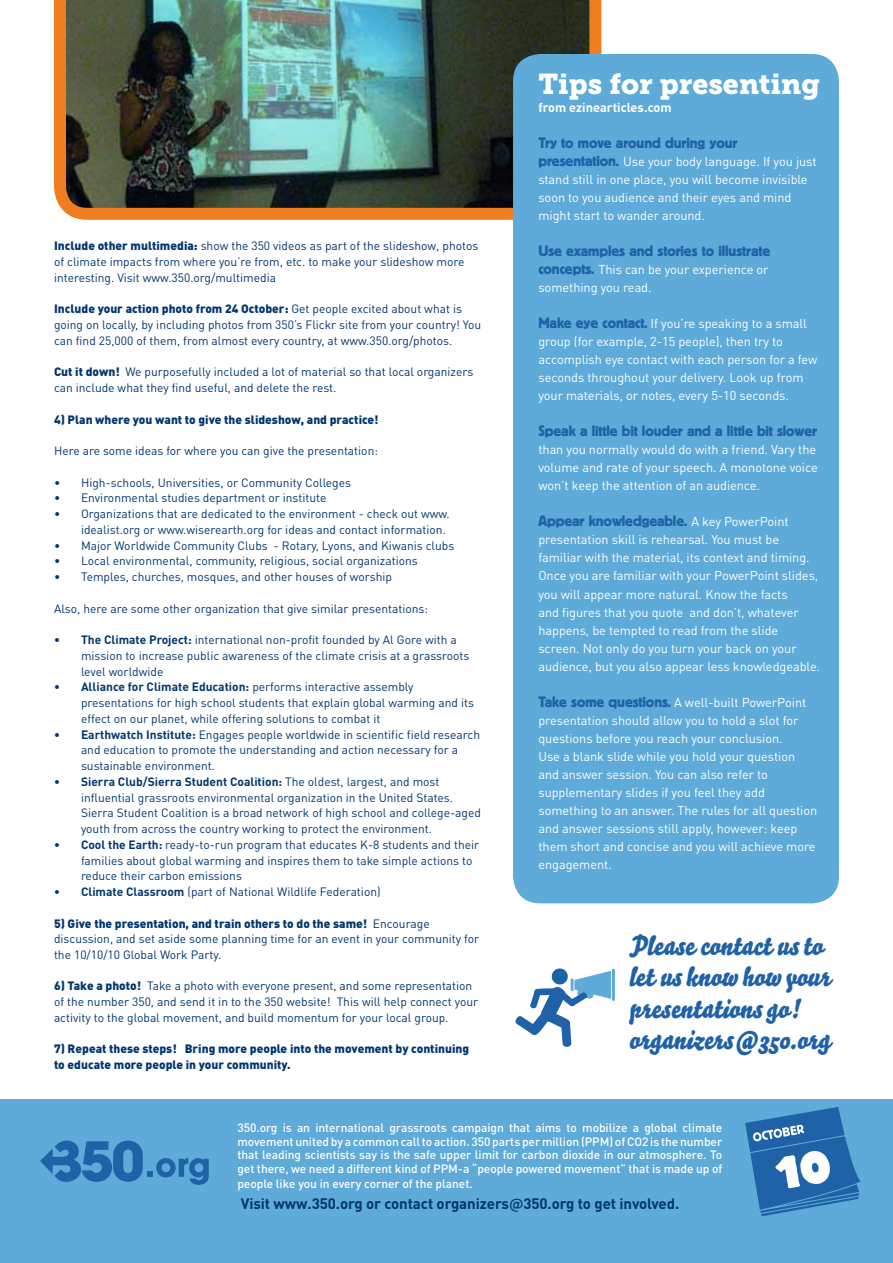
<style>
.page{position:relative;width:893px;height:1263px;background:#fff}
.page>*{position:absolute;margin:0;border:0;box-sizing:border-box;transform-origin:0 0}
.t1{font:28.5px "Museo Slab 900";color:#fff}
.t2{font:27px/31.5px "Bello Script";letter-spacing:-.005em;color:#1f62a7}
.t3{font:15px "Block BE";letter-spacing:-.005em;color:#1f62a7}
.t4{font:700 15px "DIN";letter-spacing:-.005em;color:#003670}
.t5{font:12.75px/18px "DIN";letter-spacing:-.005em;color:#fff}
.t6{font:700 12.75px "DIN";color:#fff}
.t7{font:12px/15.8px "DIN";color:#003670}
.t8{font:500 12px/13.5px "DIN";letter-spacing:-.005em;color:#fff;text-align:justify}
.t9{font:900 12px/15.8px "DIN";color:#003670}
.s1{font-weight:900}
.s2{font-weight:700}
.s3{font-family:"Block BE";font-size:15px;color:#1f62a7}
.s4{font-family:"DIN";font-size:12.75px;color:#fff}
.s5{font-weight:500}
</style>
<div class="page">
<img style="left:54px;top:0;width:548px;height:220px">
<div style="left:0;top:1099px;width:893px;height:164px;background:#5eaad9"></div>
<div style="left:513px;top:54px;width:326px;height:849px;background:#5eaad9;border-radius:27px"></div>
<hr style="left:612px;top:968px;width:3px;height:33px;background:#5eaad9">
<svg style="left:515px;top:968px;width:96px;height:79px"></svg>
<svg style="left:40px;top:1140px;width:169px;height:45px"></svg>
<svg style="left:745px;top:1107px;width:116px;height:109px"></svg>
<p class="t7" style="left:54px;top:238px;width:426px"><span class="s1">Include other multimedia:</span> show the 350 videos as part of the slideshow, photos of climate impacts from where you’re from, etc. to make your slideshow more interesting. Visit www.350.org/multimedia</p>
<p class="t7" style="left:54px;top:301px;width:429px"><span class="s1">Include your action photo from 24 October:</span> Get people excited about what is going on locally, by including photos from 350’s Flickr site from your country! You can find 25,000 of them, from almost every country, at www.350.org/photos.</p>
<p class="t7" style="left:54px;top:364px;width:421px"><span class="s1">Cut it down!</span> We purposefully included a lot of material so that local organizers can include what they find useful, and delete the rest.</p>
<p class="t9" style="left:54px;top:411px;width:326px">4) Plan where you want to give the slideshow, and practice!</p>
<p class="t7" style="left:54px;top:443px;width:325px">Here are some ideas for where you can give the presentation:</p>
<p class="t7" style="left:54px;top:474px;width:299px">• High-schools, Universities, or Community Colleges</p>
<p class="t7" style="left:54px;top:490px;width:274px">• Environmental studies department or institute</p>
<p class="t7" style="left:81px;top:506px;width:370px;text-indent:-27px">• Organizations that are dedicated to the environment - check out www. idealist.org or www.wiserearth.org for ideas and contact information.</p>
<p class="t7" style="left:54px;top:537px;width:402px">• Major Worldwide Community Clubs - Rotary, Lyons, and Kiwanis clubs</p>
<p class="t7" style="left:54px;top:553px;width:365px">• Local environmental, community, religious, social organizations</p>
<p class="t7" style="left:54px;top:569px;width:340px">• Temples, churches, mosques, and other houses of worship</p>
<p class="t7" style="left:54px;top:600px;width:376px">Also, here are some other organization that give similar presentations:</p>
<p class="t7" style="left:81px;top:632px;width:390px;text-indent:-27px"><span class="s2">• The Climate Project:</span> international non-profit founded by Al Gore with a mission to increase public awareness of the climate crisis at a grassroots level worldwide</p>
<p class="t7" style="left:81px;top:679px;width:394px;text-indent:-27px"><span class="s2">• Alliance for Climate Education:</span> performs interactive assembly presentations for high school students that explain global warming and its effect on our planet, while offering solutions to combat it</p>
<p class="t7" style="left:81px;top:726px;width:401px;text-indent:-27px"><span class="s2">• Earthwatch Institute:</span> Engages people worldwide in scientific field research and education to promote the understanding and action necessary for a sustainable environment.</p>
<p class="t7" style="left:81px;top:773px;width:401px;text-indent:-27px"><span class="s2">• Sierra Club/Sierra Student Coalition:</span> The oldest, largest, and most influential grassroots environmental organization in the United States.<br>Sierra Student Coalition is a broad network of high school and college-aged youth from across the country working to protect the environment.</p>
<p class="t7" style="left:81px;top:836px;width:400px;text-indent:-27px"><span class="s2">• Cool the Earth:</span> ready-to-run program that educates K-8 students and their families about global warming and inspires them to take simple actions to reduce their carbon emissions</p>
<p class="t7" style="left:54px;top:883px;width:328px"><span class="s2">• Climate Classroom</span> (part of National Wildlife Federation)</p>
<p class="t7" style="left:54px;top:915px;width:427px"><span class="s1">5) Give the presentation, and train others to do the same!</span> Encourage discussion, and set aside some planning time for an event in your community for the 10/10/10 Global Work Party.</p>
<p class="t7" style="left:54px;top:978px;width:426px"><span class="s1">6) Take a photo!</span> Take a photo with everyone present, and some representation of the number 350, and send it in to the 350 website! This will help connect your activity to the global movement, and build momentum for your local group.</p>
<p class="t9" style="left:54px;top:1041px;width:417px">7) Repeat these steps! Bring more people into the movement by continuing to educate more people in your community.</p>
<h1 class="t1" style="left:538px;top:68px;width:283px">Tips for presenting</h1>
<p class="t6" style="left:538px;top:99px;width:135px">from ezinearticles.com</p>
<p class="t3" style="left:538px;top:135px;width:201px">Try to move around during your</p>
<p class="t5" style="left:538px;top:153px;width:280px"><span class="s3">presentation.</span> Use your body language. If you just stand still in one place, you will become invisible soon to you audience and their eyes and mind might start to wander around.</p>
<p class="t3" style="left:538px;top:243px;width:233px">Use examples and stories to illustrate</p>
<p class="t5" style="left:538px;top:261px;width:232px"><span class="s3">concepts.</span> This can be your experience or something you read.</p>
<p class="t5" style="left:538px;top:315px;width:281px"><span class="s3">Make eye contact.</span> If you’re speaking to a small group (for example, 2-15 people), then try to accomplish eye contact with each person for a few seconds throughout your delivery. Look up from your materials, or notes, every 5-10 seconds.</p>
<p class="t3" style="left:538px;top:423px;width:280px">Speak a little bit louder and a little bit slower</p>
<p class="t5" style="left:538px;top:441px;width:281px">than you normally would do with a friend. Vary the volume and rate of your speech. A monotone voice won’t keep the attention of an audience.</p>
<p class="t3" style="left:538px;top:513px;width:252px">Appear knowledgeable. <span class="s4">A key PowerPoint</span></p>
<p class="t5" style="left:538px;top:531px;width:283px">presentation skill is rehearsal. You must be familiar with the material, its context and timing.<br>Once you are familiar with your PowerPoint slides, you will appear more natural. Know the facts<br>and figures that you quote and don’t, whatever happens, be tempted to read from the slide screen. Not only do you turn your back on your audience, but you also appear less knowledgeable.</p>
<p class="t5" style="left:538px;top:693px;width:280px"><span class="s3">Take some questions.</span> A well-built PowerPoint presentation should allow you to hold a slot for questions before you reach your conclusion.<br>Use a blank slide while you hold your question and answer session. You can also refer to supplementary slides if you feel they add something to an answer. The rules for all question and answer sessions still apply, however: keep them short and concise and you will achieve more engagement.</p>
<h2 class="t2" style="left:629px;top:929px;width:203px">Please contact us to let us know how your presentations go! organizers@350.org</h2>
<p class="t8" style="left:237px;top:1121px;width:486px">350.org is an international grassroots campaign that aims to mobilize a global climate movement united by a common call to action. 350 parts per million (PPM) of CO2 is the number that leading scientists say is the safe upper limit for carbon dioxide in our atmosphere. To get there, we need a different kind of PPM-a “people powered movement” that is made up of</p>
<p class="t8" style="left:237px;top:1176px;width:237px">people like you in every corner of the planet.</p>
<p class="t4" style="left:241px;top:1194px;width:440px">Visit www.350.org or contact organizers<span class="s5">@</span>350.org to get involved.</p>
</div>
